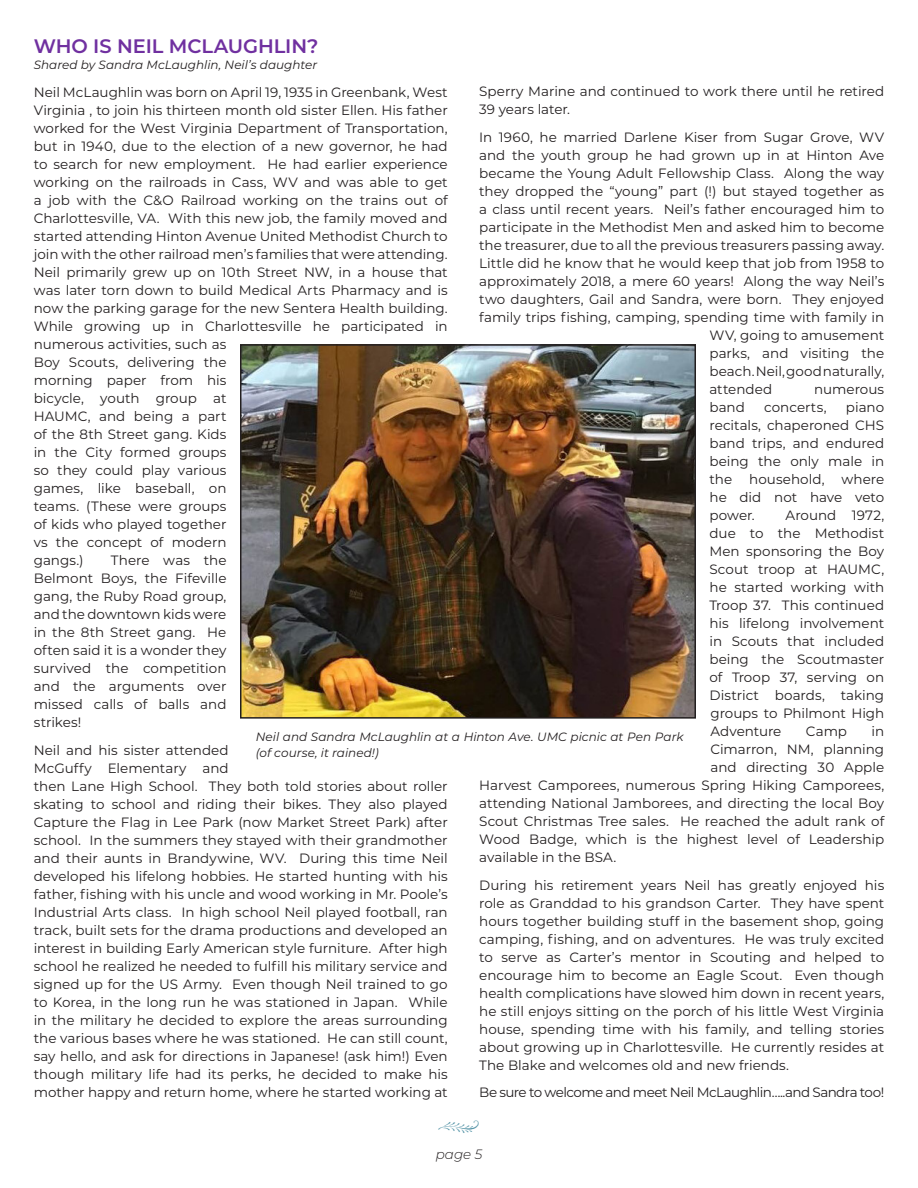
<style>
.page{position:relative;width:918px;height:1188px;background:#fff}
.page>*{position:absolute;margin:0;border:0;box-sizing:border-box;transform-origin:0 0}
.t1{font:600 19.5px "Montserrat";letter-spacing:-.005em;color:#7030a0}
.t2{font:13.5px/18px "Montserrat";color:#231f20;text-align:justify}
.t3{font:13.5px "Montserrat";letter-spacing:-.04em;color:#231f20}
.t4{font:italic 300 13.5px "Montserrat";color:#231f20}
.Photo_Credit{font:italic 12px/16.5px "Montserrat";color:#231f20}
</style>
<div class="page">
<img style="left:243px;top:347px;width:450px;height:369px">
<div style="left:240px;top:344px;width:456px;height:375px;border:2px solid #231f20"></div>
<h2 class="t1" style="left:34px;top:32px;width:286px">WHO IS NEIL MCLAUGHLIN?</h2>
<p class="Photo_Credit" style="left:34px;top:56px;width:285px">Shared by Sandra McLaughlin, Neil’s daughter</p>
<p class="t2" style="left:34px;top:83px;width:416px;text-align:left">Neil McLaughlin was born on April 19, 1935 in Greenbank, West Virginia , to join his thirteen month old sister Ellen. His father worked for the West Virginia Department of Transportation, but in 1940, due to the election of a new governor, he had to search for new employment. He had earlier experience working on the railroads in Cass, WV and was able to get a job with the C&amp;O Railroad working on the trains out of Charlottesville, VA. With this new job, the family moved and started attending Hinton Avenue United Methodist Church to join with the other railroad men’s families that were attending.<br>Neil primarily grew up on 10th Street NW, in a house that was later torn down to build Medical Arts Pharmacy and is now the parking garage for the new Sentera Health building.<br>While growing up in Charlottesville he participated in numerous activities, such as<br>Boy Scouts, delivering the<br>morning paper from his<br>bicycle, youth group at<br>HAUMC, and being a part<br>of the 8th Street gang. Kids<br>in the City formed groups<br>so they could play various<br>games, like baseball, on<br>teams. (These were groups<br>of kids who played together<br>vs the concept of modern<br>gangs.)</p>
<p class="t2" style="left:479px;top:82px;width:407px">Sperry Marine and continued to work there until he retired<br>39 years later.</p>
<p class="t2" style="left:479px;top:128px;width:406px">In 1960, he married Darlene Kiser from Sugar Grove, WV</p>
<p class="t2" style="left:479px;top:146px;width:406px">and the youth group he had grown up in at Hinton Ave</p>
<p class="t2" style="left:479px;top:164px;width:407px">became the Young Adult Fellowship Class. Along the way</p>
<p class="t2" style="left:479px;top:182px;width:406px">they dropped the “young” part (!) but stayed together as</p>
<p class="t2" style="left:479px;top:200px;width:407px">a class until recent years. Neil’s father encouraged him to</p>
<p class="t2" style="left:479px;top:218px;width:407px">participate in the Methodist Men and asked him to become</p>
<p class="t2" style="left:479px;top:236px;width:406px">the treasurer, due to all the previous treasurers passing away.</p>
<p class="t2" style="left:479px;top:254px;width:406px">Little did he know that he would keep that job from 1958 to</p>
<p class="t2" style="left:479px;top:272px;width:407px">approximately 2018, a mere 60 years! Along the way Neil’s</p>
<p class="t2" style="left:479px;top:290px;width:406px">two daughters, Gail and Sandra, were born. They enjoyed</p>
<p class="t2" style="left:479px;top:308px;width:406px">family trips fishing, camping, spending time with family in</p>
<p class="t2" style="left:710px;top:326px;width:176px">WV, going to amusement</p>
<p class="t2" style="left:710px;top:344px;width:176px">parks, and visiting the</p>
<p class="t2" style="left:710px;top:362px;width:176px">beach. Neil, good naturally,</p>
<p class="t2" style="left:710px;top:380px;width:64px">attended</p>
<p class="t2" style="left:814px;top:380px;width:71px">numerous</p>
<p class="t2" style="left:710px;top:398px;width:37px">band</p>
<p class="t2" style="left:764px;top:398px;width:64px">concerts,</p>
<p class="t2" style="left:710px;top:398px;width:176px;text-indent:136px">piano recitals, chaperoned CHS band trips, and endured being the only male in the</p>
<p class="t2" style="left:710px;top:470px;width:176px;text-indent:132px">where he did not have veto power.</p>
<p class="t2" style="left:749px;top:470px;width:77px">household,</p>
<p class="t2" style="left:710px;top:506px;width:176px;text-indent:76px">Around 1972, due to the Methodist Men sponsoring the Boy Scout troop at HAUMC, he started working with Troop 37. This continued his lifelong involvement in Scouts that included being the Scoutmaster of Troop 37, serving on District boards, taking groups to Philmont High Adventure</p>
<p class="t2" style="left:34px;top:551px;width:194px;text-indent:77px">There was the Belmont Boys, the Fifeville gang, the Ruby Road group, and the downtown kids were in the 8th Street gang. He often said it is a wonder they survived the competition and the arguments over missed calls of balls and strikes!</p>
<p class="t2" style="left:34px;top:740px;width:416px;text-align:left">Neil and his sister attended<br>McGuffy Elementary and<br>then Lane High School. They both told stories about roller skating to school and riding their bikes. They also played Capture the Flag in Lee Park (now Market Street Park) after school. In the summers they stayed with their grandmother and their aunts in Brandywine, WV. During this time Neil developed his lifelong hobbies. He started hunting with his father, fishing with his uncle and wood working in Mr. Poole’s Industrial Arts class. In high school Neil played football, ran track, built sets for the drama productions and developed an interest in building Early American style furniture. After high school he realized he needed to fulfill his military service and signed up for the US Army. Even though Neil trained to go to Korea, in the long run he was stationed in Japan. While in the military he decided to explore the areas surrounding the various bases where he was stationed. He can still count, say hello, and ask for directions in Japanese! (ask him!) Even though military life had its perks, he decided to make his mother happy and return home, where he started working at</p>
<p class="t2" style="left:806px;top:722px;width:43px">Camp</p>
<p class="t2" style="left:872px;top:722px;width:14px">in</p>
<p class="t2" style="left:711px;top:740px;width:175px">Cimarron, NM, planning</p>
<p class="t2" style="left:711px;top:758px;width:175px">and directing 30 Apple</p>
<p class="t2" style="left:479px;top:776px;width:407px">Harvest Camporees, numerous Spring Hiking Camporees,</p>
<p class="t2" style="left:479px;top:794px;width:406px">attending National Jamborees, and directing the local Boy</p>
<p class="t2" style="left:479px;top:812px;width:407px">Scout Christmas Tree sales. He reached the adult rank of</p>
<p class="t2" style="left:479px;top:830px;width:406px">Wood Badge, which is the highest level of Leadership</p>
<p class="t2" style="left:479px;top:848px;width:139px">available in the BSA.</p>
<p class="t2" style="left:479px;top:875px;width:407px">During his retirement years Neil has greatly enjoyed his role as Granddad to his grandson Carter. They have spent hours together building stuff in the basement shop, going camping, fishing, and on adventures. He was truly excited to serve as Carter’s mentor in Scouting and helped to encourage him to become an Eagle Scout. Even though health complications have slowed him down in recent years, he still enjoys sitting on the porch of his little West Virginia house, spending time with his family, and telling stories about growing up in Charlottesville. He currently resides at The Blake and welcomes old and new friends.</p>
<p class="t3" style="left:479px;top:1083px;width:407px">Be sure to welcome and meet Neil McLaughlin…..and Sandra too!</p>
<p class="Photo_Credit" style="left:256px;top:728px;width:429px">Neil and Sandra McLaughlin at a Hinton Ave. UMC picnic at Pen Park (of course, it rained!)</p>
<p class="t4" style="left:436px;top:1145px;width:48px">page 5</p>
</div>
